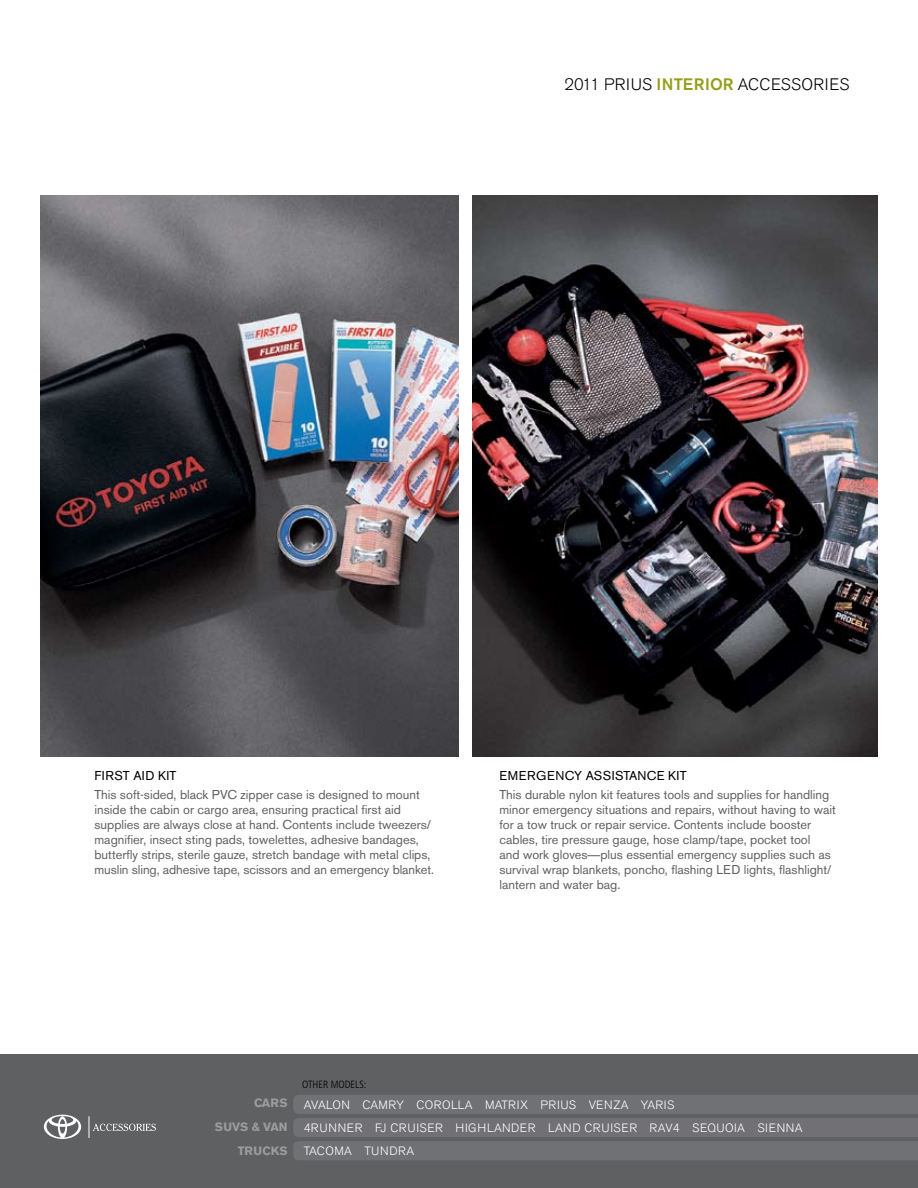
<style>
.page{position:relative;width:918px;height:1188px;background:#fff}
.page>*{position:absolute;margin:0;border:0;box-sizing:border-box;transform-origin:0 0}
.t1{font:300 16.5px "Akzidenz Grotesk BE";letter-spacing:.02em;color:#000}
.t2{font:12.75px/15px "Akzidenz Grotesk BE";color:#5f6062}
.t3{font:12.75px "Akzidenz Grotesk BE";letter-spacing:.03em;color:#000}
.t4{font:12.75px "Akzidenz Grotesk BE";letter-spacing:.05em;color:#000}
.t5{font:300 12px/22.8px "Akzidenz Grotesk BE";letter-spacing:.04em;color:#fff}
.t6{font:700 12px/24px "Akzidenz Grotesk BE";color:#9c9b9e;text-align:right}
.t7{font:300 condensed 10.5px "Frutiger";color:#000}
.s1{font-weight:500;color:#949e19}
.s2{font-family:"Arial"}
</style>
<div class="page">
<div style="left:0;top:1055px;width:918px;height:133px;background:#5f6062"></div>
<svg style="left:293px;top:1095px;width:625px;height:65px"></svg>
<svg style="left:89px;top:1116px;width:67px;height:22px"></svg>
<svg style="left:44px;top:1115px;width:37px;height:24px"></svg>
<img style="left:472px;top:195px;width:406px;height:562px">
<img style="left:40px;top:195px;width:419px;height:562px">
<p class="t1" style="left:565px;top:75px;width:286px">2011 PRIUS <span class="s1">INTERIOR</span> ACCESSORIES</p>
<p class="t3" style="left:94px;top:768px;width:16px">First</p>
<p class="t3" style="left:134px;top:768px;width:39px">Aid Kit</p>
<p class="t2" style="left:94px;top:787px;width:341px">This soft-sided, black PVC zipper case is designed to mount inside the cabin or cargo area, ensuring practical first aid supplies are always close at hand. Contents include tweezers/ magnifier, insect sting pads, towelettes, adhesive bandages, butterfly strips, sterile gauze, stretch bandage with metal clips, muslin sling, adhesive tape, scissors and an emergency blanket.</p>
<p class="t4" style="left:500px;top:768px;width:103px">Em ergency Assista</p>
<p class="t3" style="left:637px;top:768px;width:45px">nce Kit</p>
<p class="t2" style="left:499px;top:787px;width:338px">This durable nylon kit features tools and supplies for handling minor emergency situations and repairs, without having to wait for a tow truck or repair service. Contents include booster cables, tire pressure gauge, hose clamp/tape, pocket tool<br>and work gloves<span class="s2">—</span>plus essential emergency supplies such as survival wrap blankets, poncho, flashing LE D lights, flashlight/ lantern and water bag.</p>
<p class="t7" style="left:302px;top:1079px;width:66px">OTHER MODELS:</p>
<p class="t6" style="left:215px;top:1091px;width:74px">CARS<br>SUVS &amp; VAN<br>TRUCKS</p>
<p class="t5" style="left:304px;top:1094px;width:372px">AVALON CAMRY COROLLA MATRIX PRIUS VENZA YARIS<br>4RUNNER FJ CRUISER HIGH LANDER LAND CRUISER RAV</p>
<p class="t5" style="left:673px;top:1116px;width:131px">4 SEQUOIA SIENNA</p>
<p class="t5" style="left:304px;top:1139px;width:112px">TACOMA TUNDRA</p>
</div>
